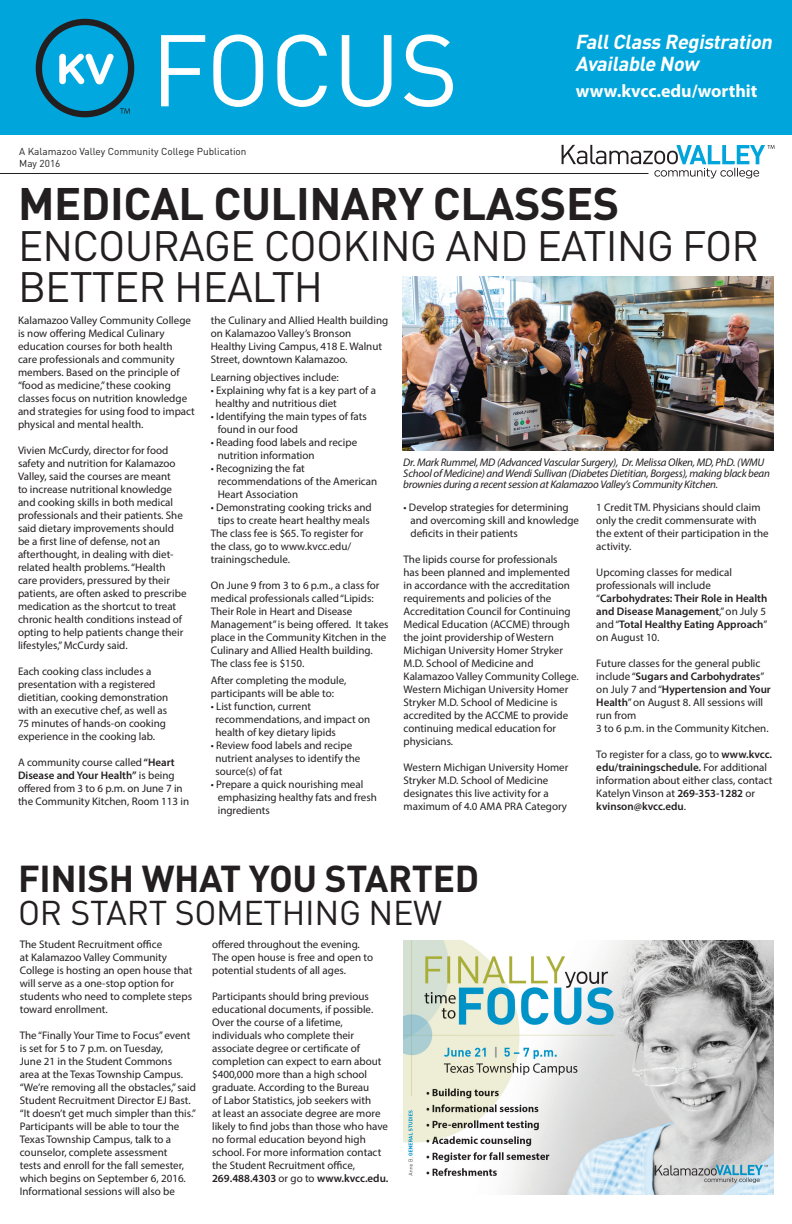
<style>
.page{position:relative;width:792px;height:1224px;background:#fff}
.page>*{position:absolute;margin:0;border:0;box-sizing:border-box;transform-origin:0 0}
.t1{font:100px "DIN Pro";letter-spacing:-.01em;color:#fff}
.t2{font:700 45px "DIN Pro";letter-spacing:-.01em;color:#231f20}
.t3{font:42px/41px "DIN Pro";letter-spacing:-.02em;color:#231f20}
.t4{font:700 37px "DIN Pro";letter-spacing:-.01em;color:#231f20}
.t5{font:34px "DIN Pro";letter-spacing:-.01em;color:#231f20}
.t6{font:italic 700 20px/22px "DIN Pro";color:#fff}
.t7{font:700 18px "Myriad Pro";color:#fff}
.Body_Copy{font:11px/13px "Myriad Pro";color:#231f20}
.Board_of_Trustees_He{font:italic 11px/11px "Myriad Pro";letter-spacing:-.02em;color:#231f20}
.Body_Copy-2{font:600 11px/13px "Myriad Pro";color:#231f20}
.t8{font:10px "DIN Pro";color:#231f20}
.s1{font-weight:600}
.s2{font-weight:400}
</style>
<div class="page">
<div style="left:0;top:0;width:792px;height:134px;background:#00a6db"></div>
<hr style="left:0;top:173px;width:648px;height:1px;background:#231f20">
<svg style="left:562px;top:145px;width:212px;height:34px"></svg>
<svg style="left:36px;top:20px;width:98px;height:97px"></svg>
<img style="left:403px;top:276px;width:371px;height:175px">
<img style="left:404px;top:940px;width:370px;height:255px">
<p class="t1" style="left:151px;top:2px;width:309px">FOCUS</p>
<p class="t8" style="left:19px;top:144px;width:229px">A Kalamazoo Valley Community College Publication</p>
<p class="t8" style="left:19px;top:156px;width:43px">May 2016</p>
<h2 class="t6" style="left:575px;top:30px;width:203px">FallClass Registration<br>Available Now</h2>
<p class="t7" style="left:576px;top:79px;width:183px">www.kvcc.edu/worthit</p>
<h1 class="t2" style="left:18px;top:173px;width:603px">MEDICAL CULINARY CLASSES</h1>
<h1 class="t3" style="left:18px;top:223px;width:742px">ENCOURAGE COOKING AND EATING FOR<br>BETTER HEALTH</h1>
<p class="Body_Copy" style="left:18px;top:314px;width:178px">Kalamazoo Valley Community College is now offering Medical Culinary education courses for both health<br>care professionals and community members. Based on the principle of “food as medicine,” these cooking classes focus on nutrition knowledge and strategies for using food to impact physical and mental health.</p>
<p class="Body_Copy" style="left:18px;top:444px;width:170px">Vivien McCurdy, director for food safety and nutrition for Kalamazoo Valley, said the courses are meant<br>to increase nutritional knowledge and cooking skills in both medical professionals and their patients. She said dietary improvements should be a first line of defense, not an afterthought, in dealing with diet&shy;related health problems. “Health care providers, pressured by their patients, are often asked to prescribe medication as the shortcut to treat chronic health conditions instead of opting to help patients change their lifestyles,” McCurdy said.</p>
<p class="Body_Copy" style="left:18px;top:665px;width:152px">Each cooking class includes a presentation with a registered dietitian, cooking demonstration with an executive chef, as well as<br>75 minutes of hands-on cooking experience in the cooking lab.</p>
<p class="Body_Copy" style="left:18px;top:756px;width:173px">A community course called <span class="s1">“Heart Disease and Your Health”</span> is being offered from 3 to 6 p.m. on June 7 in the Community Kitchen, Room 113 in</p>
<p class="Body_Copy" style="left:211px;top:314px;width:179px">the Culinary and Allied Health building on Kalamazoo Valley’s Bronson Healthy Living Campus, 418 E. Walnut Street, downtown Kalamazoo.</p>
<p class="Body_Copy" style="left:211px;top:370px;width:130px">Learning objectives include:</p>
<p class="Body_Copy" style="left:215px;top:383px;width:162px;text-indent:-5px">• Explaining why fat is a key part of a healthy and nutritious diet</p>
<p class="Body_Copy" style="left:218px;top:409px;width:151px;text-indent:-7px">• Identifying the main types of fats found in our food</p>
<p class="Body_Copy" style="left:218px;top:435px;width:141px;text-indent:-7px">• Reading food labels and recipe nutrition information</p>
<p class="Body_Copy" style="left:218px;top:461px;width:161px;text-indent:-7px">• Recognizing the fat recommendations of the American<br>Heart Association</p>
<p class="Body_Copy" style="left:211px;top:500px;width:162px;text-align:center">• Demonstrating cooking tricks and tips to create heart healthy meals</p>
<p class="Body_Copy" style="left:211px;top:526px;width:154px">The class fee is $65. To register for the class, go to www.kvcc.edu/ trainingschedule.</p>
<p class="Body_Copy" style="left:211px;top:578px;width:179px">On June 9 from 3 to 6 p.m., a class for medical professionals called “Lipids:<br>Their Role in Heart and Disease Management” is being offered. It takes place in the Community Kitchen in the Culinary and Allied Health building.<br>The class fee is $150.</p>
<p class="Body_Copy" style="left:211px;top:674px;width:137px">After completing the module, participants will be able to:</p>
<p class="Body_Copy" style="left:215px;top:700px;width:156px;text-indent:-5px">• List function, current recommendations, and impact on health of key dietary lipids</p>
<p class="Body_Copy" style="left:215px;top:739px;width:147px;text-indent:-5px">• Review food labels and recipe nutrient analyses to identify the source(s) of fat</p>
<p class="Body_Copy" style="left:218px;top:778px;width:161px;text-indent:-7px">• Prepare a quick nourishing meal emphasizing healthy fats and fresh ingredients</p>
<p class="Board_of_Trustees_He" style="left:403px;top:457px;width:368px">Dr. Mark Rummel, MD (Advanced Vascular Surgery), Dr. Melissa Olken, MD, PhD. (WMU<br>School of Medicine) and Wendi Sullivan (Diabetes Dietitian, Borgess), making black bean brownies during a recent session at Kalamazoo Valley’s Community Kitchen.</p>
<p class="Body_Copy" style="left:411px;top:500px;width:170px;text-indent:-7px">• Develop strategies for determining and overcoming skill and knowledge deficits in their patients</p>
<p class="Body_Copy" style="left:404px;top:552px;width:177px">The lipids course for professionals<br>has been planned and implemented in accordance with the accreditation requirements and policies of the Accreditation Council for Continuing Medical Education (ACCME) through the joint providership of Western Michigan University Homer Stryker M.D. School of Medicine and Kalamazoo Valley Community College.<br>Western Michigan University Homer Stryker M.D. School of Medicine is accredited by the ACCME to provide continuing medical education for physicians.</p>
<p class="Body_Copy" style="left:404px;top:760px;width:166px">Western Michigan University Homer Stryker M.D. School of Medicine designates this live activity for a maximum of 4.0 AMA PRA Category</p>
<p class="Body_Copy" style="left:596px;top:501px;width:174px">1 Credit TM. Physicians should claim only the credit commensurate with the extent of their participation in the activity.</p>
<p class="Body_Copy-2" style="left:596px;top:566px;width:173px"><span class="s2">Upcoming classes for medical professionals will include “</span>Carbohydrates: Their Role in Health and Disease Management<span class="s2">,” on July 5 and “</span>Total Healthy Eating Approach<span class="s2">” on August 10.</span></p>
<p class="Body_Copy" style="left:596px;top:657px;width:176px">Future classes for the general public include “<span class="s1">Sugars and Carbohydrates</span>” on July 7 and “<span class="s1">Hypertension and Your<br>Health</span>” on August 8. All sessions will run from<br>3 to 6 p.m. in the Community Kitchen.</p>
<p class="Body_Copy" style="left:596px;top:748px;width:178px">To register for a class, go to <span class="s1">www.kvcc. edu/trainingschedule.</span> For additional information about either class, contact Katelyn Vinson at <span class="s1">269-353-1282</span> or <span class="s1">kvinson@kvcc.edu</span>.</p>
<h1 class="t4" style="left:18px;top:854px;width:462px">FINISH WHAT YOU STARTED</h1>
<h1 class="t5" style="left:18px;top:890px;width:426px">OR START SOMETHING NEW</h1>
<p class="Body_Copy" style="left:20px;top:937px;width:174px">The Student Recruitment office<br>at Kalamazoo Valley Community<br>College is hosting an open house that will serve as a one-stop option for students who need to complete steps toward enrollment.</p>
<p class="Body_Copy" style="left:20px;top:1028px;width:172px">The “Finally Your Time to Focus” event is set for 5 to 7 p.m. on Tuesday,</p>
<p class="Body_Copy" style="left:20px;top:1054px;width:178px">June 21 in the Student Commons<br>area at the Texas Township Campus. “We’re removing all the obstacles,” said Student Recruitment Director EJ Bast. “It doesn’t get much simpler than this.”</p>
<p class="Body_Copy" style="left:20px;top:1119px;width:168px">Participants will be able to tour the Texas Township Campus, talk to a counselor, complete assessment tests and enroll for the fall semester, which begins on September 6, 2016.<br>Informational sessions will also be</p>
<p class="Body_Copy" style="left:212px;top:937px;width:163px">offered throughout the evening.<br>The open house is free and open to potential students of all ages.</p>
<p class="Body_Copy" style="left:212px;top:989px;width:163px">Participants should bring previous educational documents, if possible.</p>
<p class="Body_Copy" style="left:212px;top:1015px;width:178px">Over the course of a lifetime, individuals who complete their associate degree or certificate of completion can expect to earn about $400,000 more than a high school graduate. According to the Bureau<br>of Labor Statistics, job seekers with<br>at least an associate degree are more likely to find jobs than those who have no formal education beyond high school. For more information contact the Student Recruitment office, <span class="s1">269.488.4303</span> or go to <span class="s1">www.kvcc.edu.</span></p>
</div>
